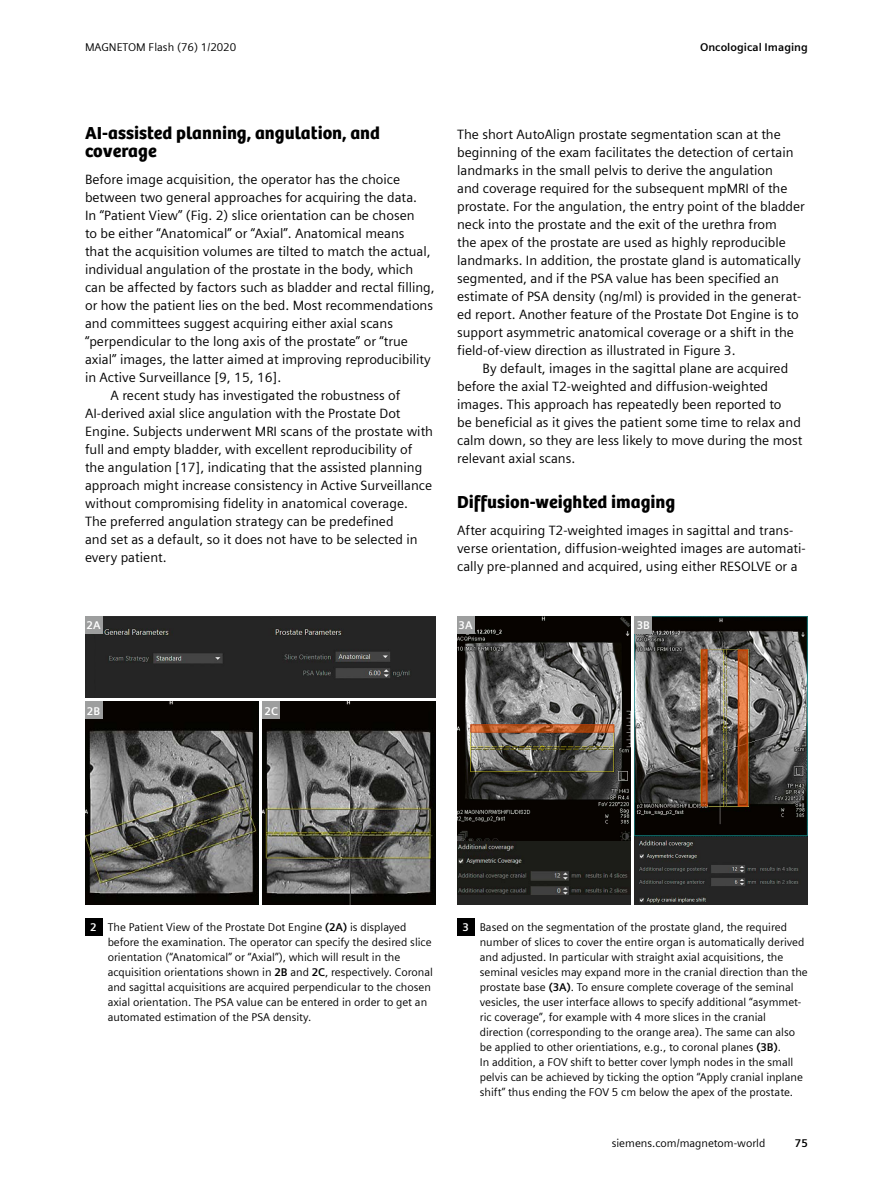
<style>
.page{position:relative;width:893px;height:1191px;background:#fff}
.page>*{position:absolute;margin:0;border:0;box-sizing:border-box;transform-origin:0 0}
.t1{font:18px/18px "SH Bree Headline Regular";color:#000}
.t2{font:13.5px/18px "Siemens Sans";color:#000}
.t3{font:11.25px/15px "Siemens Sans";color:#000}
.t4{font:700 11.25px "Siemens Sans";color:#000}
.t5{font:700 11.25px "Siemens Sans";color:#fff}
.s1{font-weight:700;color:#fff}
.s2{font-weight:700}
</style>
<div class="page">
<img style="left:457px;top:616px;width:173px;height:288px">
<img style="left:85px;top:633px;width:9px;height:64px">
<img style="left:85px;top:702px;width:173px;height:202px">
<img style="left:263px;top:702px;width:173px;height:202px">
<div style="left:263px;top:702px;width:17px;height:17px;background:#9d9e9e"></div>
<div style="left:85px;top:702px;width:17px;height:17px;background:#9d9e9e"></div>
<div style="left:85px;top:918px;width:17px;height:17px;background:#000"></div>
<img style="left:635px;top:616px;width:173px;height:288px">
<div style="left:635px;top:616px;width:17px;height:17px;background:#9d9e9e"></div>
<div style="left:457px;top:918px;width:17px;height:17px;background:#000"></div>
<div style="left:457px;top:616px;width:17px;height:17px;background:#9d9e9e"></div>
<img style="left:94px;top:616px;width:342px;height:81px">
<div style="left:85px;top:616px;width:17px;height:17px;background:#9d9e9e"></div>
<p class="t3" style="left:85px;top:39px;width:153px">MAGNETOM Flash (76) 1/2020</p>
<p class="t4" style="left:700px;top:39px;width:109px">Oncological Imaging</p>
<h1 class="t1" style="left:85px;top:123px;width:297px">AI-assisted planning, angulation, and coverage</h1>
<p class="t2" style="left:85px;top:169px;width:317px">Before image acquisition, the operator has the choice</p>
<p class="t2" style="left:85px;top:187px;width:334px">between two general approaches for acquiring the data.</p>
<p class="t2" style="left:85px;top:205px;width:331px">In “Patient View” (Fig. 2) slice orientation can be chosen</p>
<p class="t2" style="left:85px;top:223px;width:321px">to be either “Anatomical” or “Axial”. Anatomical means</p>
<p class="t2" style="left:85px;top:241px;width:347px">that the acquisition volumes are tilted to match the actual,</p>
<p class="t2" style="left:85px;top:259px;width:330px">individual angulation of the prostate in the body, which</p>
<p class="t2" style="left:85px;top:277px;width:351px">can be affected by factors such as bladder and rectal filling,</p>
<p class="t2" style="left:85px;top:295px;width:350px">or how the patient lies on the bed. Most recommendations</p>
<p class="t2" style="left:85px;top:313px;width:309px">and committees suggest acquiring either axial scans</p>
<p class="t2" style="left:85px;top:331px;width:325px">“perpendicular to the long axis of the prostate” or “true</p>
<p class="t2" style="left:85px;top:349px;width:347px">axial” images, the latter aimed at improving reproducibility</p>
<p class="t2" style="left:85px;top:367px;width:198px">in Active Surveillance [9, 15, 16].</p>
<p class="t2" style="left:111px;top:385px;width:291px">A recent study has investigated the robustness of</p>
<p class="t2" style="left:85px;top:403px;width:317px">AI-derived axial slice angulation with the Prostate Dot</p>
<p class="t2" style="left:85px;top:421px;width:350px">Engine. Subjects underwent MRI scans of the prostate with</p>
<p class="t2" style="left:85px;top:439px;width:329px">full and empty bladder, with excellent reproducibility of</p>
<p class="t2" style="left:85px;top:457px;width:339px">the angulation [17], indicating that the assisted planning</p>
<p class="t2" style="left:85px;top:475px;width:349px">approach might increase consistency in Active Surveillance</p>
<p class="t2" style="left:85px;top:493px;width:324px">without compromising fidelity in anatomical coverage.</p>
<p class="t2" style="left:85px;top:511px;width:310px">The preferred angulation strategy can be predefined</p>
<p class="t2" style="left:85px;top:529px;width:334px">and set as a default, so it does not have to be selected in</p>
<p class="t2" style="left:85px;top:547px;width:83px">every patient.</p>
<p class="t5" style="left:87px;top:616px;width:16px">2A</p>
<p class="t2" style="left:457px;top:124px;width:349px">The short AutoAlign prostate segmentation scan at the beginning of the exam facilitates the detection of certain landmarks in the small pelvis to derive the angulation<br>and coverage required for the subsequent mpMRI of the prostate. For the angulation, the entry point of the bladder neck into the prostate and the exit of the urethra from<br>the apex of the prostate are used as highly reproducible landmarks. In addition, the prostate gland is automatically segmented, and if the PSA value has been specified an estimate of PSA density (ng/ml) is provided in the generat&shy;ed report. Another feature of the Prostate Dot Engine is to support asymmetric anatomical coverage or a shift in the field-of-view direction as illustrated in Figure 3.</p>
<p class="t2" style="left:457px;top:358px;width:347px;text-indent:26px">By default, images in the sagittal plane are acquired before the axial T2-weighted and diffusion-weighted images. This approach has repeatedly been reported to<br>be beneficial as it gives the patient some time to relax and calm down, so they are less likely to move during the most relevant axial scans.</p>
<h1 class="t1" style="left:457px;top:492px;width:220px">Diffusion-weighted imaging</h1>
<p class="t2" style="left:457px;top:520px;width:350px">After acquiring T2-weighted images in sagittal and trans&shy;verse orientation, diffusion-weighted images are automati&shy;cally pre-planned and acquired, using either RESOLVE or a</p>
<p class="t5" style="left:459px;top:616px;width:16px">3A</p>
<p class="t5" style="left:637px;top:616px;width:15px">3B</p>
<p class="t5" style="left:87px;top:702px;width:15px">2B</p>
<p class="t5" style="left:265px;top:702px;width:15px">2C</p>
<p class="t3" style="left:108px;top:919px;width:327px;text-indent:-17px"><span class="s1">2</span> The Patient View of the Prostate Dot Engine <span class="s2">(2A)</span> is displayed before the examination. The operator can specify the desired slice orientation (“Anatomical” or “Axial”), which will result in the acquisition orientations shown in <span class="s2">2B</span> and <span class="s2">2C</span>, respectively. Coronal and sagittal acquisitions are acquired perpendicular to the chosen axial orientation. The PSA value can be entered in order to get an automated estimation of the PSA density.</p>
<p class="t3" style="left:480px;top:919px;width:330px;text-indent:-17px"><span class="s1">3</span> Based on the segmentation of the prostate gland, the required number of slices to cover the entire organ is automatically derived and adjusted. In particular with straight axial acquisitions, the seminal vesicles may expand more in the cranial direction than the prostate base <span class="s2">(3A)</span>. To ensure complete coverage of the seminal vesicles, the user interface allows to specify additional “asymmet&shy;ric coverage”, for example with 4 more slices in the cranial direction (corresponding to the orange area). The same can also be applied to other orientiations, e.g., to coronal planes <span class="s2">(3B)</span>.<br>In addition, a FOV shift to better cover lymph nodes in the small pelvis can be achieved by ticking the option “Apply cranial inplane shift” thus ending the FOV 5 cm below the apex of the prostate.</p>
<p class="t3" style="left:612px;top:1135px;width:155px">siemens.com/magnetom-world</p>
<p class="t4" style="left:795px;top:1135px;width:15px">75</p>
</div>
